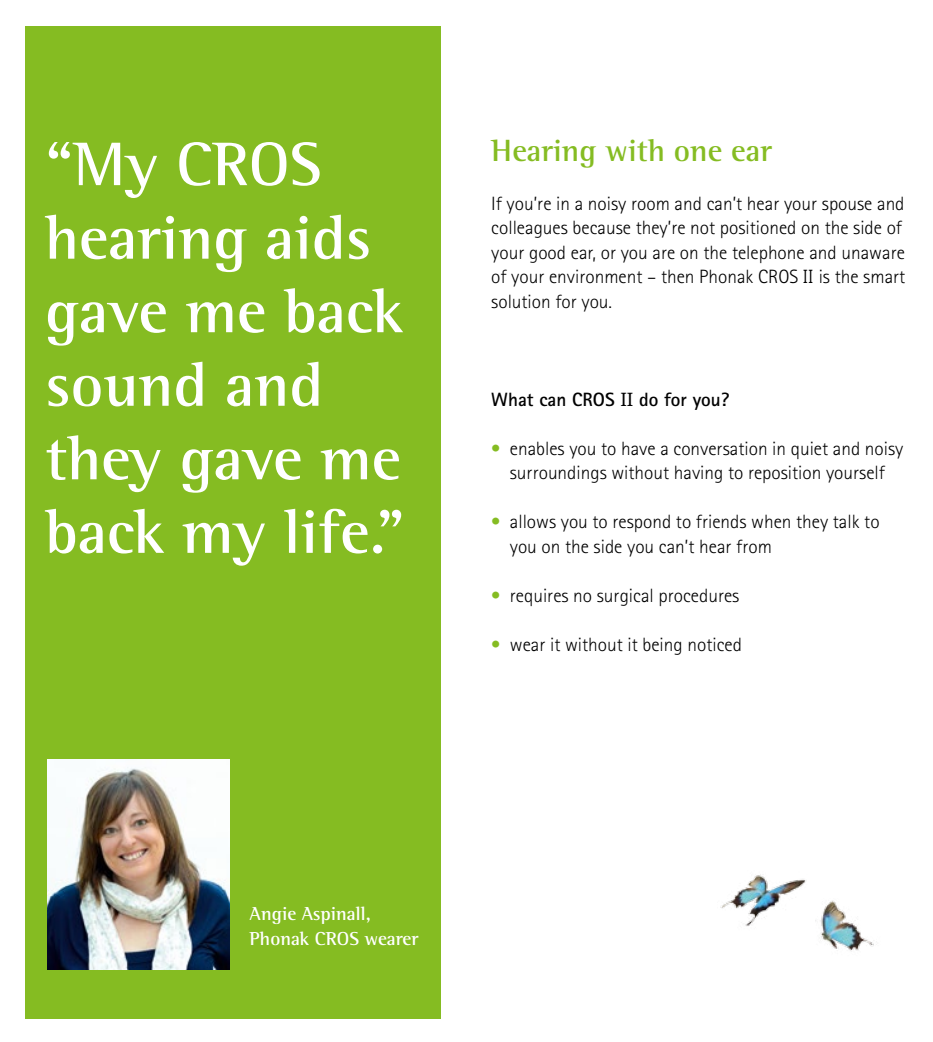
<style>
.page{position:relative;width:933px;height:1042px;background:#fff}
.page>*{position:absolute;margin:0;border:0;box-sizing:border-box;transform-origin:0 0}
.t1{font:700 63px/73.5px "Rotis Semi Serif Pro";color:#fff}
.t2{font:700 31.5px "Rotis Semi Serif Pro";color:#85bc22}
.t3{font:300 19.25px/24.5px "Rotis Sans Serif Pro";color:#000}
.t4{font:700 19.25px/24.5px "Rotis Semi Serif Pro";color:#fff}
.t5{font:700 19.25px "Rotis Sans Serif Pro";color:#000}
.s1{font-family:"Bookman Old Style";font-weight:400}
.s2{color:#85bc22}
</style>
<div class="page">
<div style="left:25px;top:26px;width:416px;height:992px;background:#85bc22"></div>
<img style="left:815px;top:900px;width:59px;height:51px">
<img style="left:720px;top:874px;width:86px;height:52px">
<img style="left:47px;top:759px;width:183px;height:210px">
<h1 class="t1" style="left:45px;top:127px;width:361px">“My CROS hearing aids gave me back sound and they gave me back my life.”</h1>
<h2 class="t2" style="left:491px;top:131px;width:282px">Hearing with one ear</h2>
<p class="t3" style="left:491px;top:191px;width:415px">If you’re in a noisy room and can’t hear your spouse and colleagues because they’re not positioned on the side of your good ear, or you are on the telephone and unaware of your environment – then Phonak CROS <span class="s1">II</span> is the smart solution for you.</p>
<p class="t5" style="left:491px;top:387px;width:240px">What can CROS <span class="s1">II</span> do for you?</p>
<p class="t3" style="left:491px;top:436px;width:414px;text-align:center"><span class="s2">•</span> enables you to have a conversation in quiet and noisy surroundings without having to reposition yourself</p>
<p class="t3" style="left:510px;top:510px;width:371px;text-indent:-19px"><span class="s2">•</span> allows you to respond to friends when they talk to you on the side you can’t hear from</p>
<p class="t3" style="left:491px;top:583px;width:250px"><span class="s2">•</span> requires no surgical procedures</p>
<p class="t3" style="left:491px;top:632px;width:252px"><span class="s2">•</span> wear it without it being noticed</p>
<p class="t4" style="left:250px;top:901px;width:170px">Angie Aspinall,<br>Phonak CROS wearer</p>
</div>
